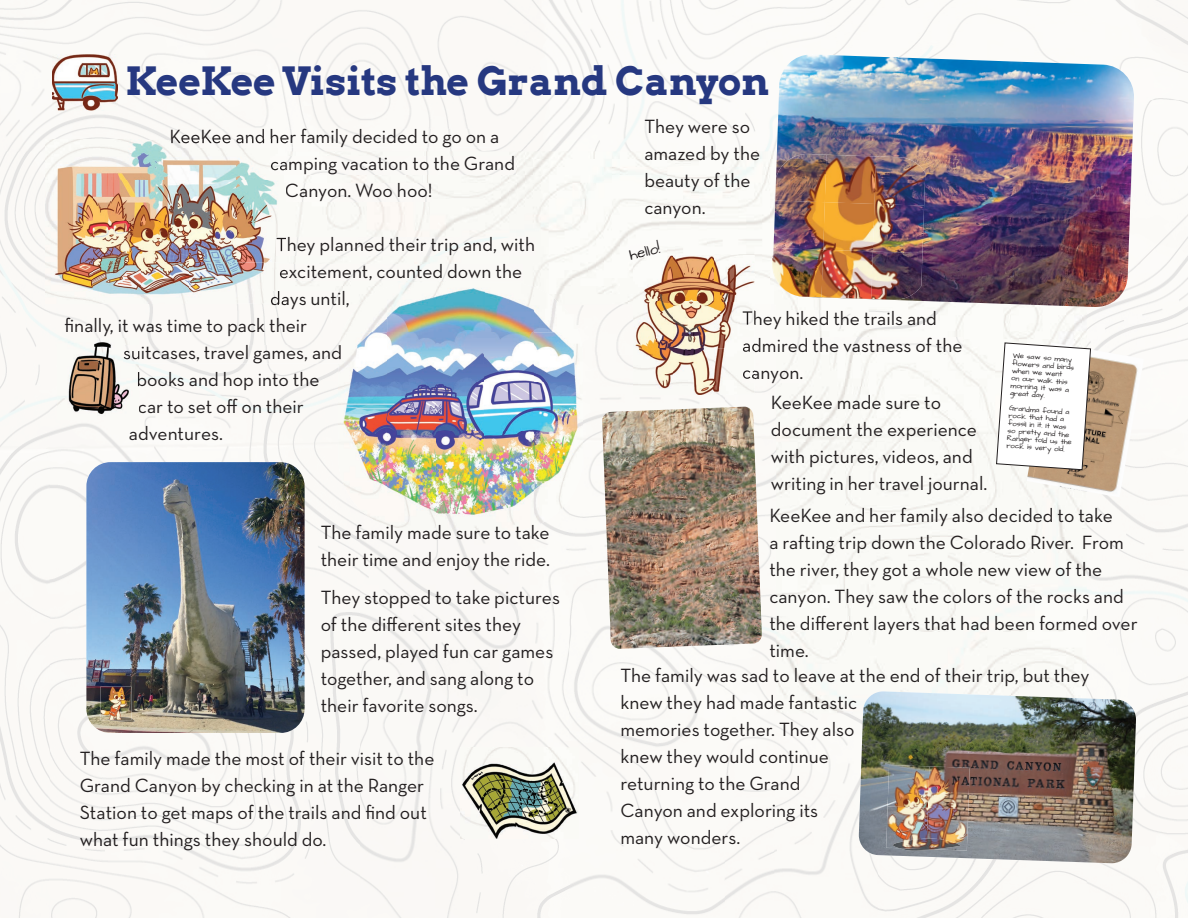
<style>
.page{position:relative;width:1188px;height:918px;background:#fff}
.page>*{position:absolute;margin:0;border:0;box-sizing:border-box;transform-origin:0 0}
.t1{font:700 39px "Arvo";color:#263880}
.t2{font:19.5px/27px "Neutra Text TF";color:#231f20}
.t3{font:15px "Architects Daughter";color:#231f20}
.t4{font:7.5px/7.5px "Architects Daughter";color:#231f20}
</style>
<div class="page">
<img style="left:0;top:0;width:826px;height:151px">
<img style="left:826px;top:0;width:362px;height:100px">
<img style="left:1087px;top:100px;width:101px;height:818px">
<img style="left:0;top:151px;width:50px;height:767px">
<img style="left:260px;top:151px;width:514px;height:155px">
<img style="left:50px;top:303px;width:207px;height:200px">
<img style="left:776px;top:307px;width:311px;height:406px">
<img style="left:257px;top:304px;width:103px;height:614px">
<img style="left:579px;top:304px;width:54px;height:51px">
<img style="left:725px;top:304px;width:51px;height:614px">
<img style="left:569px;top:355px;width:156px;height:560px">
<div style="left:518px;top:527px;width:51px;height:221px;background:#fbf9f6"></div>
<img style="left:50px;top:560px;width:52px;height:358px">
<img style="left:360px;top:527px;width:158px;height:238px">
<img style="left:102px;top:733px;width:157px;height:185px">
<img style="left:774px;top:713px;width:104px;height:205px">
<img style="left:360px;top:765px;width:104px;height:153px">
<div style="left:464px;top:838px;width:105px;height:80px;background:#faf8f6"></div>
<img style="left:878px;top:863px;width:209px;height:55px">
<img style="left:755px;top:311px;width:182px;height:18px">
<img style="left:755px;top:337px;width:207px;height:15px">
<img style="left:755px;top:370px;width:48px;height:13px">
<img style="left:628px;top:240px;width:33px;height:20px">
<img style="left:171px;top:129px;width:328px;height:18px">
<img style="left:285px;top:156px;width:230px;height:18px">
<img style="left:286px;top:183px;width:145px;height:18px">
<img style="left:285px;top:237px;width:250px;height:18px">
<div style="left:285px;top:264px;width:237px;height:16px;background:#faf9f6"></div>
<img style="left:271px;top:291px;width:71px;height:18px">
<img style="left:139px;top:345px;width:199px;height:18px">
<img style="left:139px;top:372px;width:181px;height:18px">
<img style="left:140px;top:399px;width:164px;height:14px">
<img style="left:57px;top:338px;width:82px;height:82px">
<img style="left:124px;top:345px;width:15px;height:18px">
<svg style="left:138px;top:372px;width:1px;height:18px"></svg>
<svg style="left:139px;top:399px;width:1px;height:14px"></svg>
<img style="left:342px;top:287px;width:45px;height:45px">
<img style="left:436px;top:283px;width:98px;height:49px">
<img style="left:534px;top:287px;width:45px;height:45px">
<img style="left:338px;top:332px;width:245px;height:150px">
<img style="left:342px;top:481px;width:45px;height:46px">
<img style="left:387px;top:481px;width:147px;height:50px">
<img style="left:534px;top:481px;width:45px;height:46px">
<img style="left:338px;top:345px;width:4px;height:18px">
<img style="left:52px;top:55px;width:65px;height:56px">
<img style="left:46px;top:140px;width:143px;height:41px">
<img style="left:189px;top:147px;width:96px;height:34px">
<img style="left:46px;top:181px;width:239px;height:122px">
<img style="left:171px;top:140px;width:114px;height:7px">
<img style="left:271px;top:156px;width:14px;height:18px">
<img style="left:277px;top:237px;width:8px;height:18px">
<img style="left:280px;top:264px;width:5px;height:16px">
<img style="left:271px;top:291px;width:14px;height:12px">
<img style="left:776px;top:54px;width:359px;height:253px">
<img style="left:772px;top:185px;width:3px;height:92px">
<img style="left:775px;top:154px;width:52px;height:46px">
<img style="left:825px;top:155px;width:51px;height:47px">
<img style="left:874px;top:156px;width:51px;height:50px">
<img style="left:774px;top:200px;width:51px;height:48px">
<img style="left:823px;top:202px;width:52px;height:48px">
<img style="left:873px;top:204px;width:51px;height:49px">
<img style="left:773px;top:248px;width:50px;height:49px">
<img style="left:821px;top:250px;width:52px;height:49px">
<img style="left:871px;top:286px;width:50px;height:14px">
<img style="left:460px;top:748px;width:118px;height:90px">
<img style="left:633px;top:256px;width:122px;height:139px">
<img style="left:743px;top:311px;width:12px;height:18px">
<img style="left:743px;top:337px;width:12px;height:15px">
<svg style="left:743px;top:370px;width:12px;height:13px"></svg>
<img style="left:633px;top:256px;width:16px;height:3px">
<img style="left:858px;top:691px;width:268px;height:172px">
<img style="left:899px;top:849px;width:28px;height:2px">
<img style="left:888px;top:765px;width:82px;height:44px">
<img style="left:886px;top:806px;width:42px;height:42px">
<img style="left:927px;top:808px;width:41px;height:43px">
<img style="left:887px;top:839px;width:74px;height:10px">
<img style="left:602px;top:407px;width:160px;height:242px">
<img style="left:1027px;top:342px;width:117px;height:155px">
<svg style="left:996px;top:343px;width:95px;height:127px"></svg>
<img style="left:86px;top:462px;width:219px;height:271px">
<img style="left:110px;top:718px;width:27px;height:4px">
<img style="left:100px;top:687px;width:32px;height:33px">
<img style="left:106px;top:717px;width:26px;height:3px">
<h1 class="t1" style="left:126px;top:58px;width:645px">KeeKee Visits the Grand Canyon</h1>
<p class="t2" style="left:170px;top:123px;width:331px">KeeKee and her family decided to go on a</p>
<p class="t2" style="left:270px;top:150px;width:247px">camping vacation to the Grand</p>
<p class="t2" style="left:285px;top:177px;width:149px">Canyon. Woo hoo!</p>
<p class="t2" style="left:276px;top:231px;width:261px">They planned their trip and, with</p>
<p class="t2" style="left:279px;top:258px;width:245px">excitement, counted down the</p>
<p class="t2" style="left:270px;top:285px;width:81px">days until,</p>
<p class="t2" style="left:64px;top:312px;width:244px">finally, it was time to pack their</p>
<p class="t2" style="left:123px;top:339px;width:221px">suitcases, travel games, and</p>
<p class="t2" style="left:136px;top:366px;width:185px">books and hop into the</p>
<p class="t2" style="left:138px;top:393px;width:167px">car to set off on their</p>
<p class="t2" style="left:129px;top:420px;width:95px">adventures.</p>
<p class="t2" style="left:644px;top:112px;width:117px">They were so amazed by the beauty of the canyon.</p>
<p class="t3" style="left:628px;top:245px;width:32px;rotate:-12deg">hello!</p>
<p class="t2" style="left:742px;top:304px;width:222px">They hiked the trails and admired the vastness of the canyon.</p>
<p class="t2" style="left:771px;top:388px;width:218px">KeeKee made sure to document the experience with pictures, videos, and writing in her travel journal.</p>
<p class="t4" style="left:1013px;top:352px;width:64px;rotate:4deg">We saw so many flowers and birds when we went<br>on our walk this morning. It was a great day.</p>
<p class="t4" style="left:1009px;top:404px;width:66px;rotate:4deg">Grandma found a rock that had a fossil in it. It was so pretty and the<br>Ranger told us the rock is very old.</p>
<p class="t2" style="left:321px;top:518px;width:231px">The family made sure to take their time and enjoy the ride.</p>
<p class="t2" style="left:321px;top:583px;width:241px">They stopped to take pictures of the different sites they passed, played fun car games together, and sang along to their favorite songs.</p>
<p class="t2" style="left:80px;top:745px;width:356px">The family made the most of their visit to the Grand Canyon by checking in at the Ranger Station to get maps of the trails and find out what fun things they should do.</p>
<p class="t2" style="left:769px;top:502px;width:370px">KeeKee and her family also decided to take<br>a rafting trip down the Colorado River. From the river, they got a whole new view of the canyon. They saw the colors of the rocks and the different layers that had been formed over time.</p>
<p class="t2" style="left:620px;top:662px;width:471px">The family was sad to leave at the end of their trip, but they knew they had made fantastic<br>memories together. They also<br>knew they would continue<br>returning to the Grand<br>Canyon and exploring its<br>many wonders.</p>
</div>
